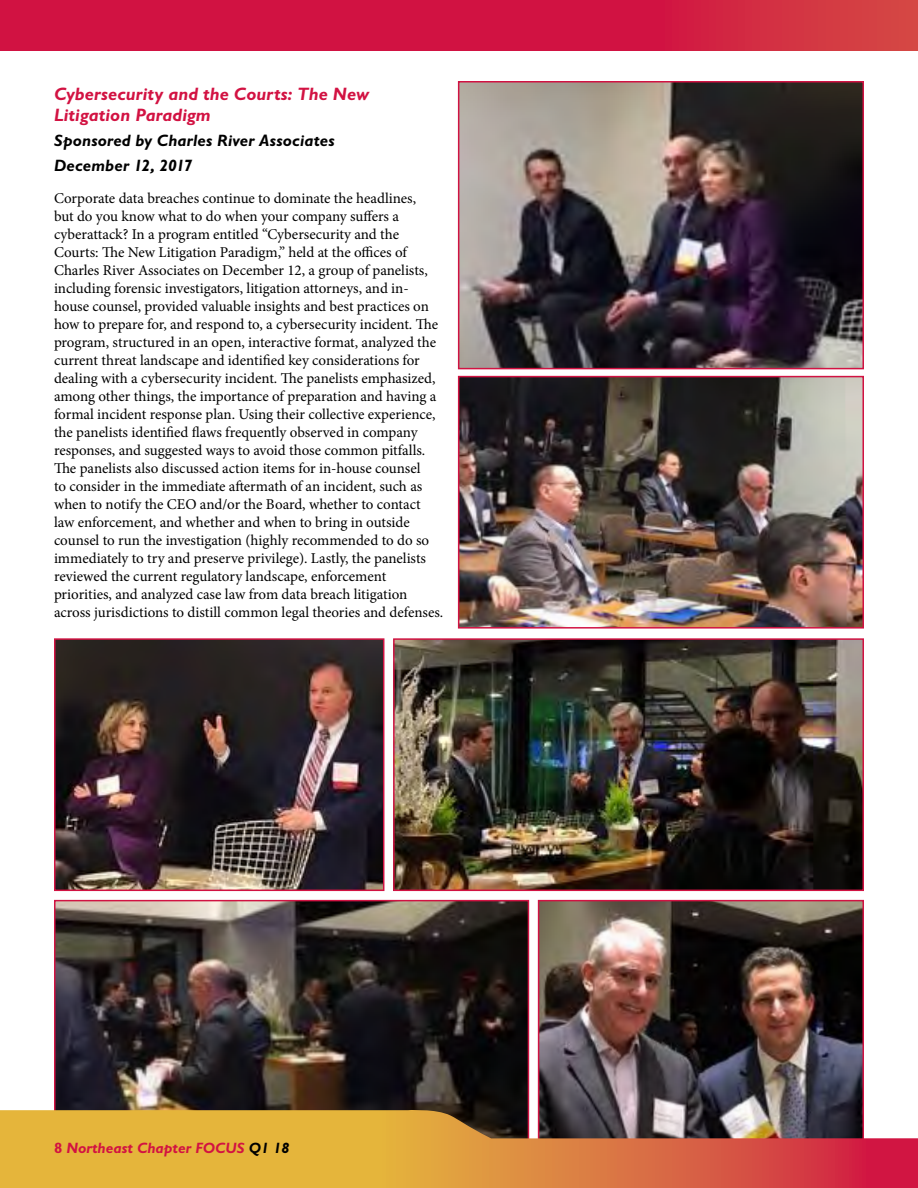
<style>
.page{position:relative;width:918px;height:1188px;background:#fff}
.page>*{position:absolute;margin:0;border:0;box-sizing:border-box;transform-origin:0 0}
.t1{font:italic 700 18px/21px "Gill Sans";letter-spacing:.005em;color:#d21242}
.t2{font:italic 700 16.5px/25.5px "Gill Sans";letter-spacing:.01em;color:#000}
.t3{font:15px/18px "Minion Pro";color:#000}
.t4{font:italic 700 15px "Gill Sans";color:#d21242}
.s1{font-style:normal}
.s2{color:#000}
</style>
<div class="page">
<img style="left:461px;top:84px;width:400px;height:282px">
<div style="left:458px;top:81px;width:406px;height:288px;border:2px solid #d11242"></div>
<img style="left:461px;top:379px;width:400px;height:247px">
<div style="left:458px;top:376px;width:406px;height:253px;border:2px solid #d11242"></div>
<img style="left:396px;top:641px;width:465px;height:247px">
<div style="left:393px;top:638px;width:471px;height:253px;border:2px solid #d11242"></div>
<img style="left:57px;top:903px;width:469px;height:205px">
<div style="left:54px;top:900px;width:475px;height:253px;border:2px solid #d11242"></div>
<img style="left:57px;top:641px;width:324px;height:247px">
<div style="left:54px;top:638px;width:330px;height:253px;border:2px solid #d11242"></div>
<img style="left:541px;top:903px;width:320px;height:205px">
<div style="left:538px;top:900px;width:326px;height:253px;border:2px solid #d11242"></div>
<svg style="left:0;top:0;width:918px;height:50px;background:#d11a42"></svg>
<svg style="left:0;top:1108px;width:918px;height:80px;background:#c88945"></svg>
<p class="t1" style="left:54px;top:83px;width:317px">Cybersecurity and the Courts: The New<br>Litigation Paradigm</p>
<p class="t2" style="left:54px;top:127px;width:282px">Sponsored by Charles River Associates<br>December 12, 2017</p>
<p class="t3" style="left:54px;top:189px;width:391px">Corporate data breaches continue to dominate the headlines,<br>but do you know what to do when your company suffers a cyberattack? In a program entitled “Cybersecurity and the Courts: The New Litigation Paradigm,” held at the offices of Charles River Associates on December 12, a group of panelists, including forensic investigators, litigation attorneys, and in&shy;house counsel, provided valuable insights and best practices on how to prepare for, and respond to, a cybersecurity incident. The program, structured in an open, interactive format, analyzed the current threat landscape and identified key considerations for dealing with a cybersecurity incident. The panelists emphasized, among other things, the importance of preparation and having a formal incident response plan. Using their collective experience, the panelists identified flaws frequently observed in company responses, and suggested ways to avoid those common pitfalls.<br>The panelists also discussed action items for in-house counsel<br>to consider in the immediate aftermath of an incident, such as when to notify the CEO and/or the Board, whether to contact law enforcement, and whether and when to bring in outside counsel to run the investigation (highly recommended to do so immediately to try and preserve privilege). Lastly, the panelists reviewed the current regulatory landscape, enforcement priorities, and analyzed case law from data breach litigation across jurisdictions to distill common legal theories and defenses.</p>
<p class="t4" style="left:54px;top:1139px;width:237px"><span class="s1">8</span> Northeast Chapter FOCUS <span class="s2">Q1 18</span></p>
</div>
